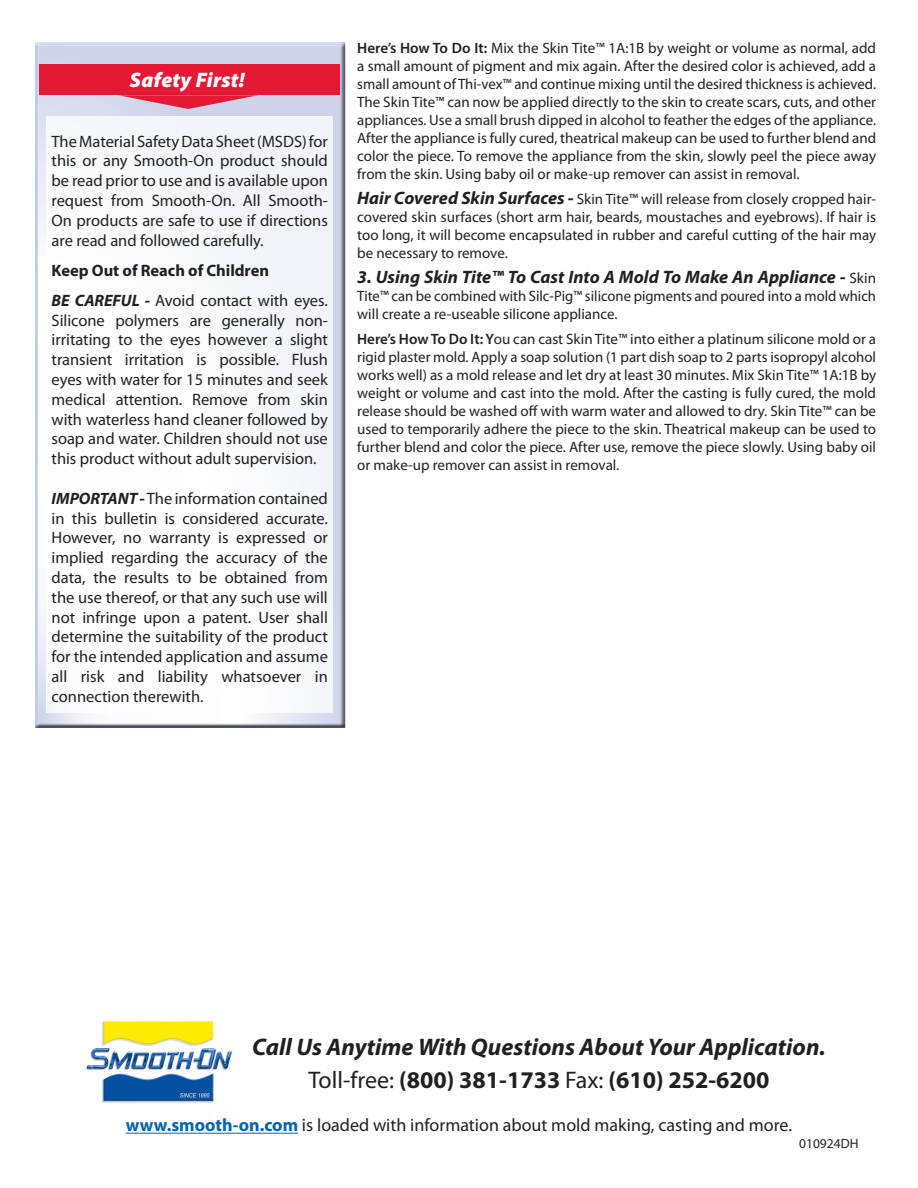
<style>
.page{position:relative;width:918px;height:1188px;background:#fff}
.page>*{position:absolute;margin:0;border:0;box-sizing:border-box;transform-origin:0 0}
.Footer_Call_Us_Anytime_Text{font:italic 700 24px "Myriad Pro";color:#231f20}
.Footer_Phone_Number_Line_Text{font:700 24px "Myriad Pro";color:#231f20}
.Safety_First__Ttile{font:italic 900 21px "Myriad Pro";letter-spacing:.01em;color:#fff}
.t1{font:18px "Myriad Pro";color:#231f20}
.Section_Bold_Title_with_Dash{font:italic 700 18px "Myriad Pro";color:#231f20}
.t2{font:16.5px/19.8px "Myriad Pro";letter-spacing:-.005em;color:#231f20;text-align:justify}
.t3{font:700 16.5px "Myriad Pro";letter-spacing:-.005em;color:#231f20}
.TB_Body_Text{font:15px/18px "Myriad Pro";color:#231f20;text-align:justify}
.Section_Bold_Title_with_Dash-2{font:15px/18px "Myriad Pro";color:#231f20;text-align:justify}
.t4{font:13.5px "Myriad Pro";color:#231f20}
.s1{font-weight:700;font-style:italic}
.s2{font-weight:600}
.s3{font-weight:700;font-style:italic;font-size:18px}
.s4{font-weight:400;font-style:normal;font-size:15px}
.s5{font-weight:400}
.s6{font-weight:700;color:#0162ae}
</style>
<div class="page">
<div style="left:35px;top:42px;width:313px;height:687px;background:#231f20;opacity:.75"></div>
<div style="left:46px;top:116px;width:287px;height:597px;background:#fff"></div>
<div style="left:39px;top:64px;width:301px;height:31px;background:#e51836"></div>
<svg style="left:118px;top:95px;width:140px;height:14px;background:#d97892"></svg>
<img style="left:86px;top:1021px;width:146px;height:82px">
<hr style="left:126px;top:1133px;width:172px;height:1px;background:#0162ae">
<p class="Safety_First__Ttile" style="left:130px;top:66px;width:116px">Safety First!</p>
<p class="t2" style="left:52px;top:131px;width:278px">The Material Safety Data Sheet (MSDS) for this or any Smooth-On product should be read prior to use and is available upon request from Smooth-On. All Smooth-On products are safe to use if directions are read and followed carefully.</p>
<p class="t3" style="left:52px;top:260px;width:219px">Keep Out of Reach of Children</p>
<p class="t2" style="left:52px;top:290px;width:278px"><span class="s1">BE CAREFUL -</span> Avoid contact with eyes.<br>Silicone polymers are generally non&shy;irritating to the eyes however a slight transient irritation is possible. Flush eyes with water for 15 minutes and seek medical attention. Remove from skin with waterless hand cleaner followed by soap and water. Children should not use this product without adult supervision.</p>
<p class="t2" style="left:52px;top:488px;width:278px"><span class="s1">IMPORTANT -</span> The information contained in this bulletin is considered accurate.<br>However, no warranty is expressed or implied regarding the accuracy of the data, the results to be obtained from the use thereof, or that any such use will not infringe upon a patent. User shall determine the suitability of the product for the intended application and assume all risk and liability whatsoever in connection therewith.</p>
<p class="TB_Body_Text" style="left:357px;top:39px;width:520px"><span class="s2">Here’s How To Do It:</span> Mix the Skin Tite™ 1A:1B by weight or volume as normal, add a small amount of pigment and mix again. After the desired color is achieved, add a small amount of Thi-vex™ and continue mixing until the desired thickness is achieved.<br>The Skin Tite™ can now be applied directly to the skin to create scars, cuts, and other appliances. Use a small brush dipped in alcohol to feather the edges of the appliance.<br>After the appliance is fully cured, theatrical makeup can be used to further blend and color the piece. To remove the appliance from the skin, slowly peel the piece away from the skin. Using baby oil or make-up remover can assist in removal.</p>
<p class="Section_Bold_Title_with_Dash-2" style="left:357px;top:190px;width:520px"><span class="s3">Hair Covered Skin Surfaces -</span> Skin Tite™ will release from closely cropped hair&shy;covered skin surfaces (short arm hair, beards, moustaches and eyebrows). If hair is too long, it will become encapsulated in rubber and careful cutting of the hair may be necessary to remove.</p>
<p class="Section_Bold_Title_with_Dash" style="left:357px;top:265px;width:520px">3. Using Skin Tite™ To Cast Into A Mold To Make An Appliance - <span class="s4">Skin</span></p>
<p class="Section_Bold_Title_with_Dash-2" style="left:357px;top:286px;width:520px">Tite™ can be combined with Silc-Pig™ silicone pigments and poured into a mold which will create a re-useable silicone appliance.</p>
<p class="TB_Body_Text" style="left:357px;top:329px;width:520px"><span class="s2">Here’s How To Do It: Y</span>ou can cast Skin Tite™ into either a platinum silicone mold or a rigid plaster mold. Apply a soap solution (1 part dish soap to 2 parts isopropyl alcohol works well) as a mold release and let dry at least 30 minutes. Mix Skin Tite™ 1A:1B by weight or volume and cast into the mold. After the casting is fully cured, the mold release should be washed off with warm water and allowed to dry. Skin Tite™ can be used to temporarily adhere the piece to the skin. Theatrical makeup can be used to further blend and color the piece. After use, remove the piece slowly. Using baby oil or make-up remover can assist in removal.</p>
<p class="Footer_Call_Us_Anytime_Text" style="left:252px;top:1031px;width:575px">Call Us Anytime With Questions About Your Application.</p>
<p class="Footer_Phone_Number_Line_Text" style="left:308px;top:1064px;width:463px"><span class="s5">Toll-free:</span> (800) 381-1733 <span class="s5">Fax:</span> (610) 252-6200</p>
<p class="t1" style="left:126px;top:1114px;width:668px"><span class="s6">www.smooth-on.com</span> is loaded with information about mold making, casting and more.</p>
<p class="t4" style="left:799px;top:1135px;width:61px">010924DH</p>
</div>
